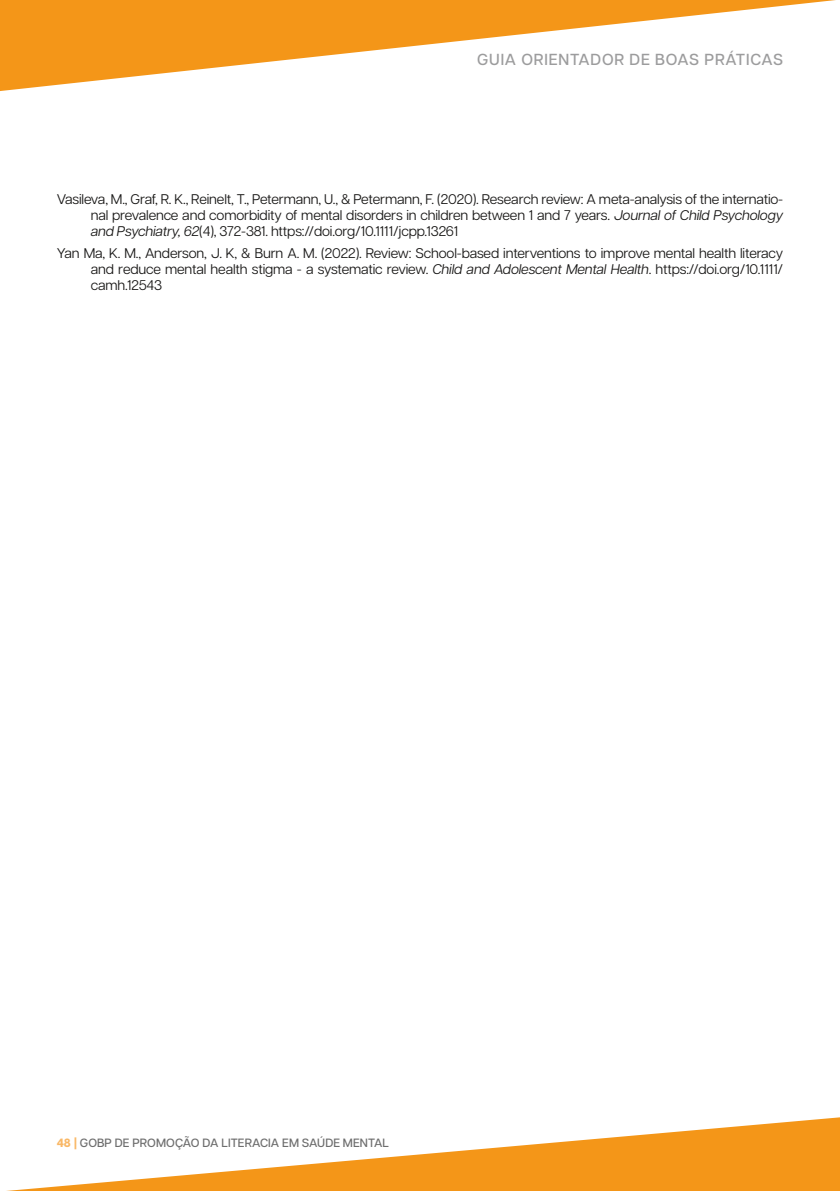
<style>
.page{position:relative;width:840px;height:1191px;background:#fff}
.page>*{position:absolute;margin:0;border:0;box-sizing:border-box;transform-origin:0 0}
.t1{font:500 16px "Articulat CF";letter-spacing:.05em;color:#9c9c9d}
.t2{font:14px/16px "Articulat CF";letter-spacing:-.01em;color:#181716;text-align:justify}
.t3{font:500 12px "Articulat CF";letter-spacing:.01em;color:#6e6e6e}
.s1{font-style:italic}
.s2{font-weight:800;color:#f9b867}
</style>
<div class="page">
<svg style="left:0;top:0;width:836px;height:91px;fill:#f49618"></svg>
<svg style="left:6px;top:1117px;width:833px;height:74px"></svg>
<p class="t1" style="left:477px;top:47px;width:307px">GUIA ORIENTADOR DE BOAS PRÁTICAS</p>
<p class="t2" style="left:91px;top:190px;width:693px;text-indent:-34px">Vasileva, M., Graf, R. K., Reinelt, T., Petermann, U., &amp; Petermann, F. (2020). Research review: A meta-analysis of the internatio&shy;nal prevalence and comorbidity of mental disorders in children between 1 and 7 years. <span class="s1">Journal of Child Psychology and Psychiatry, 62</span>(4), 372-381. https://doi.org/10.1111/jcpp.13261</p>
<p class="t2" style="left:91px;top:244px;width:693px;text-indent:-34px">Yan Ma, K. M., Anderson, J. K, &amp; Burn A. M. (2022). Review: School-based interventions to improve mental health literacy and reduce mental health stigma - a systematic review. <span class="s1">Child and Adolescent Mental Health</span>. https://doi.org/10.1111/ camh.12543</p>
<p class="t3" style="left:57px;top:1133px;width:333px"><span class="s2">48 |</span> GOBP DE PROMOÇÃO DA LITERACIA EM SAÚDE MENTAL</p>
</div>
